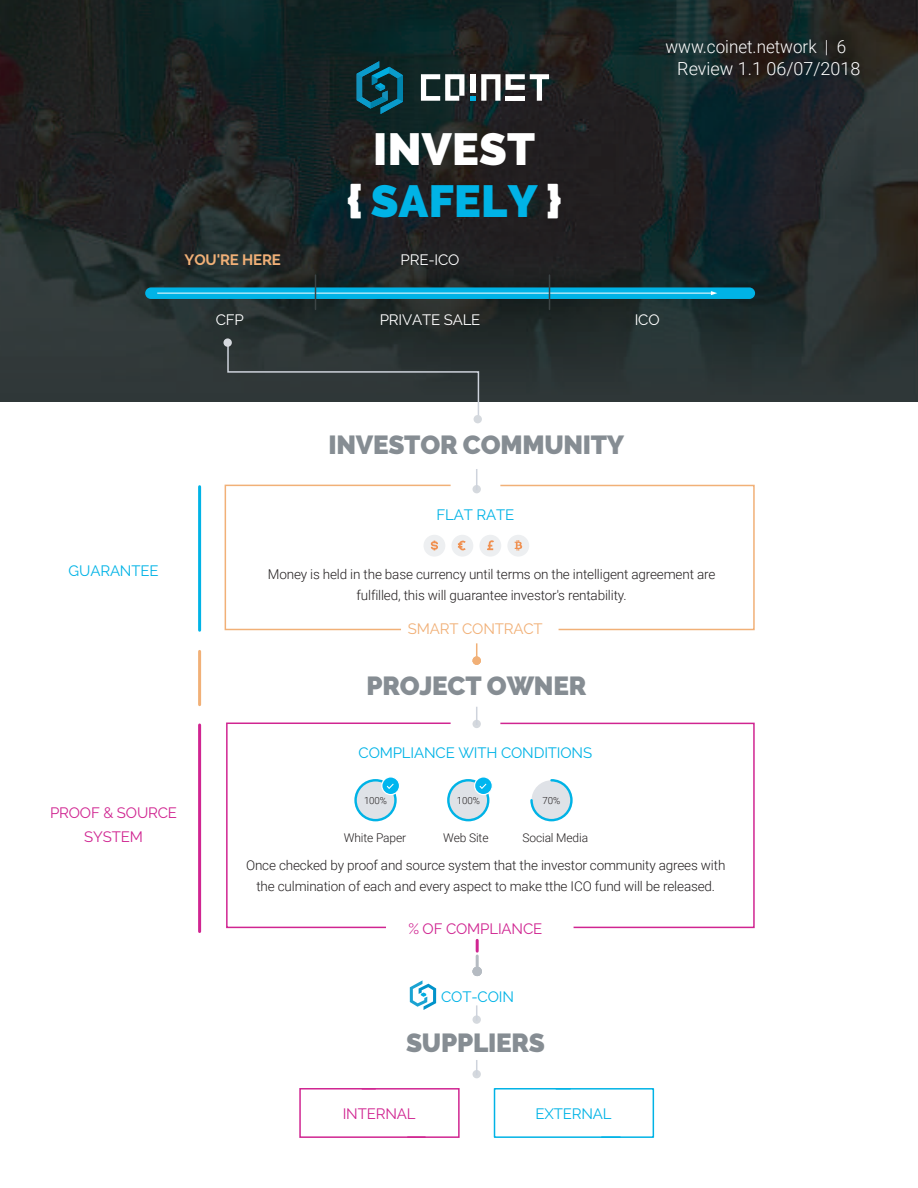
<style>
.page{position:relative;width:918px;height:1188px;background:#fff}
.page>*{position:absolute;margin:0;border:0;box-sizing:border-box;transform-origin:0 0}
.t1{font:900 44.85px/52.3px "Raleway";letter-spacing:.005em;color:#fff;text-align:center}
.t2{font:900 26.1px "Raleway";letter-spacing:-.01em;color:#868d93}
.t3{font:300 18px/21.9px "Roboto";color:#fff;scale:.95 1}
.t4{font:15px "Raleway";letter-spacing:-.01em;color:#00b3e6}
.t5{font:15px/24px "Raleway";letter-spacing:-.01em;color:#d02591;text-align:center}
.t6{font:15px "Raleway";letter-spacing:-.01em;color:#fff}
.t7{font:15px "Raleway";letter-spacing:-.01em;color:#f1b077}
.t8{font:700 15px "Raleway";letter-spacing:-.01em;color:#f1b077}
.t9{font:300 13.5px/21px "Roboto";letter-spacing:-.01em;color:#231f20;text-align:center}
.t10{font:300 12px "Roboto";letter-spacing:-.01em;color:#231f20}
.t11{font:300 9.75px "Roboto";letter-spacing:-.01em;color:#231f20}
.s1{color:#00b3e6}
</style>
<div class="page">
<img style="left:0;top:0;width:918px;height:402px">
<svg style="left:421px;top:74px;width:43px;height:27px"></svg>
<svg style="left:470px;top:74px;width:79px;height:27px"></svg>
<div style="left:506px;top:96px;width:19px;height:5px;background:#fff"></div>
<svg style="left:357px;top:61px;width:46px;height:53px;background:#0b5062"></svg>
<svg style="left:227px;top:341px;width:253px;height:78px"></svg>
<div style="left:473px;top:485px;width:8px;height:8px;background:#d5d9de;border-radius:4px"></div>
<hr style="left:198px;top:487px;width:3px;height:143px;background:#00b3e6">
<hr style="left:198px;top:725px;width:3px;height:207px;background:#d02591">
<hr style="left:198px;top:651px;width:3px;height:54px;background:#f1b077">
<svg style="left:476px;top:469px;width:1px;height:16px"></svg>
<div style="left:474px;top:415px;width:8px;height:8px;background:#d5d9de;border-radius:4px"></div>
<div style="left:473px;top:1015px;width:8px;height:9px;background:#d5d9de;border-radius:4px"></div>
<div style="left:473px;top:1070px;width:8px;height:8px;background:#d5d9de;border-radius:4px"></div>
<div style="left:473px;top:720px;width:8px;height:8px;background:#d5d9de;border-radius:4px"></div>
<svg style="left:476px;top:707px;width:1px;height:13px"></svg>
<div style="left:473px;top:967px;width:9px;height:9px;background:#b5bbc2;border-radius:5px"></div>
<svg style="left:473px;top:643px;width:8px;height:22px"></svg>
<svg style="left:500px;top:722px;width:255px;height:207px"></svg>
<svg style="left:226px;top:722px;width:226px;height:207px"></svg>
<svg style="left:299px;top:1088px;width:161px;height:50px"></svg>
<svg style="left:493px;top:1088px;width:162px;height:50px"></svg>
<div style="left:356px;top:780px;width:39px;height:40px;background:#dfe2e7;border-radius:50%"></div>
<div style="left:354px;top:779px;width:43px;height:42px;border:2px solid #00b3e6;border-radius:50%"></div>
<svg style="left:529px;top:778px;width:45px;height:45px"></svg>
<svg style="left:382px;top:777px;width:18px;height:18px"></svg>
<div style="left:381px;top:776px;width:19px;height:19px;border:1px solid #fff;border-radius:50%"></div>
<svg style="left:387px;top:784px;width:7px;height:5px"></svg>
<div style="left:448px;top:780px;width:40px;height:40px;background:#dfe2e7;border-radius:50%"></div>
<div style="left:447px;top:779px;width:42px;height:42px;border:2px solid #00b3e6;border-radius:50%"></div>
<div style="left:475px;top:777px;width:17px;height:18px;background:#00b6ef;border-radius:50%"></div>
<div style="left:474px;top:776px;width:19px;height:19px;border:1px solid #fff;border-radius:50%"></div>
<svg style="left:480px;top:784px;width:6px;height:5px"></svg>
<svg style="left:476px;top:940px;width:3px;height:27px"></svg>
<svg style="left:410px;top:980px;width:26px;height:30px"></svg>
<div style="left:451px;top:535px;width:22px;height:22px;background:#edeff1;border-radius:50%"></div>
<div style="left:479px;top:535px;width:22px;height:22px;background:#edeff1;border-radius:50%"></div>
<svg style="left:224px;top:484px;width:228px;height:147px"></svg>
<svg style="left:458px;top:540px;width:8px;height:10px"></svg>
<svg style="left:487px;top:484px;width:268px;height:147px"></svg>
<div style="left:145px;top:287px;width:610px;height:12px;background:#00b3e6;border-radius:6px"></div>
<div style="left:223px;top:338px;width:9px;height:9px;background:#d5d9de;border-radius:4px"></div>
<hr style="left:157px;top:293px;width:556px;height:1px;background:#fff">
<hr style="left:315px;top:275px;width:1px;height:34px;background:#3c4445">
<hr style="left:549px;top:275px;width:1px;height:34px;background:#3c4445">
<svg style="left:711px;top:291px;width:6px;height:4px"></svg>
<h1 class="t1" style="left:346px;top:123px;width:217px">INVEST<br>{ <span class="s1">SAFELY</span> }</h1>
<p class="t8" style="left:185px;top:252px;width:98px">YOU'RE HERE</p>
<p class="t6" style="left:401px;top:251px;width:60px">PRE-ICO</p>
<p class="t6" style="left:216px;top:311px;width:30px">CFP</p>
<p class="t6" style="left:380px;top:311px;width:102px">PRIVATE SALE</p>
<h3 class="t3" style="left:677px;top:35px;width:194px;text-indent:-12px">www.coinet.network | 6<br>Review 1.1 06/07/2018</h3>
<p class="t6" style="left:635px;top:311px;width:26px">ICO</p>
<p class="t4" style="left:69px;top:562px;width:91px">GUARANTEE</p>
<p class="t5" style="left:50px;top:801px;width:129px">PROOF &amp; SOURCE<br>SYSTEM</p>
<h2 class="t2" style="left:329px;top:430px;width:297px">INVESTOR COMMUNITY</h2>
<p class="t4" style="left:436px;top:506px;width:79px">FLAT RATE</p>
<p class="t9" style="left:268px;top:563px;width:449px">Money is held in the base currency until terms on the intelligent agreement are fulfilled, this will guarantee investor's rentability.</p>
<p class="t7" style="left:408px;top:620px;width:136px">SMART CONTRACT</p>
<h2 class="t2" style="left:367px;top:671px;width:221px">PROJECT OWNER</h2>
<p class="t4" style="left:359px;top:744px;width:235px">COMPLIANCE WITH CONDITIONS</p>
<p class="t11" style="left:364px;top:794px;width:25px">100%</p>
<p class="t11" style="left:457px;top:794px;width:25px">100%</p>
<p class="t11" style="left:543px;top:794px;width:19px">70%</p>
<p class="t10" style="left:344px;top:829px;width:64px">White Paper</p>
<p class="t10" style="left:443px;top:829px;width:47px">Web Site</p>
<p class="t10" style="left:523px;top:829px;width:67px">Social Media</p>
<p class="t9" style="left:246px;top:854px;width:481px">Once checked by proof and source system that the investor community agrees with the culmination of each and every aspect to make tthe ICO fund will be released.</p>
<p class="t5" style="left:408px;top:916px;width:136px">% OF COMPLIANCE</p>
<p class="t4" style="left:441px;top:988px;width:74px">COT-COIN</p>
<h2 class="t2" style="left:406px;top:1028px;width:140px">SUPPLIERS</h2>
<p class="t5" style="left:343px;top:1102px;width:74px">INTERNAL</p>
<p class="t4" style="left:536px;top:1105px;width:78px">EXTERNAL</p>
</div>
